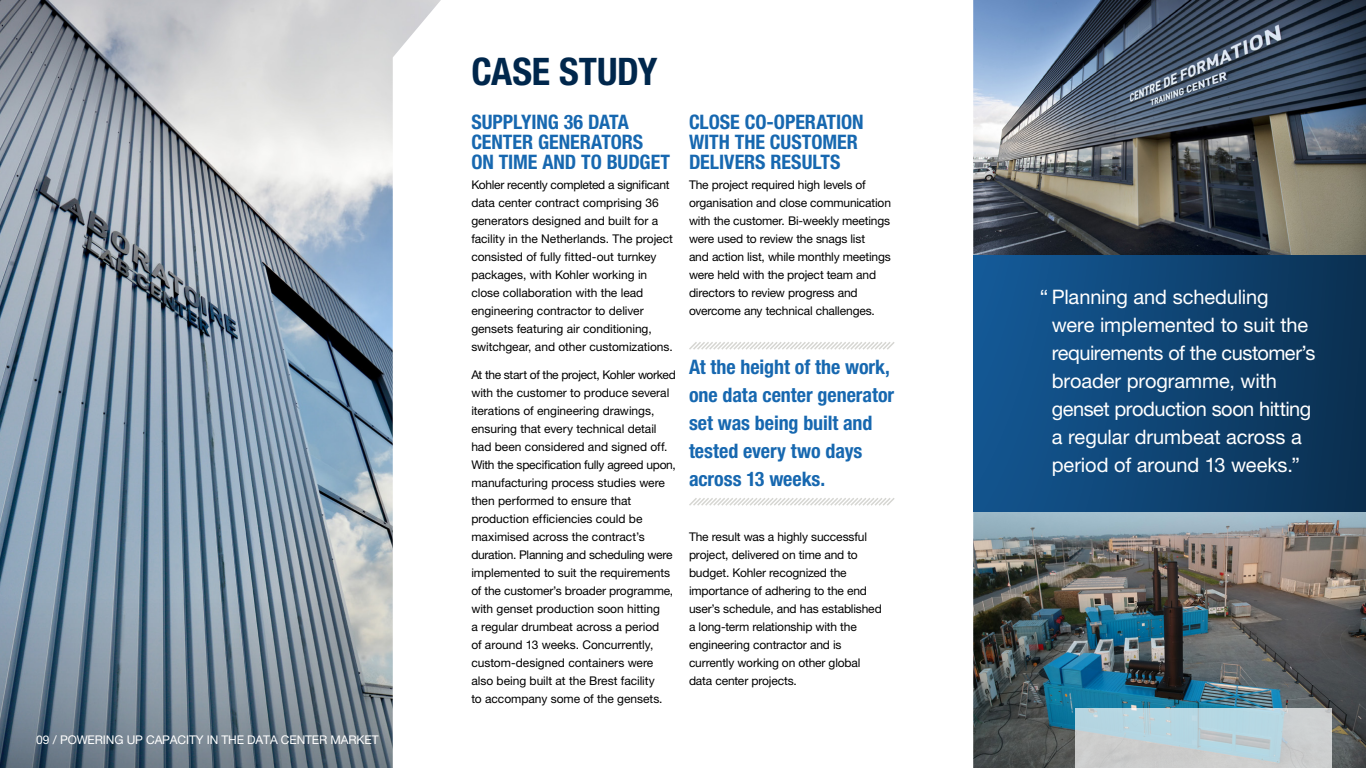
<style>
.page{position:relative;width:1366px;height:768px;background:#fff}
.page>*{position:absolute;margin:0;border:0;box-sizing:border-box;transform-origin:0 0}
.t1{font:700 condensed 38px "Helvetica Neue LT Pro";letter-spacing:-.01em;color:#00274c}
.t2{font:700 condensed 20px/20px "Helvetica Neue LT Pro";letter-spacing:-.005em;color:#1768b0}
.t3{font:20px/28px "Helvetica Neue LT Pro";letter-spacing:-.01em;color:#fff}
.t4{font:12px/18px "Helvetica Neue LT Pro";letter-spacing:-.005em;color:#000}
.t5{font:12px "Helvetica Neue LT Pro";letter-spacing:-.01em;color:#fff}
</style>
<div class="page">
<img style="left:973px;top:0;width:393px;height:256px">
<img style="left:973px;top:512px;width:393px;height:256px">
<img style="left:0;top:0;width:393px;height:594px">
<svg style="left:0;top:594px;width:393px;height:174px;background:#728391"></svg>
<div style="left:973px;top:256px;width:393px;height:256px;background:linear-gradient(to right,#145996,#0a2f50)"></div>
<svg style="left:689px;top:342px;width:206px;height:8px"></svg>
<svg style="left:689px;top:498px;width:206px;height:8px"></svg>
<svg style="left:1075px;top:708px;width:257px;height:60px;background:#c0d0d6"></svg>
<p class="t5" style="left:36px;top:732px;width:344px">09 / POWERING UP CAPACITY IN THE DATA CENTER MARKET</p>
<h1 class="t1" style="left:471px;top:49px;width:188px">CASE STUDY</h1>
<h2 class="t2" style="left:471px;top:112px;width:200px">SUPPLYING 36 DATA<br>CENTER GENERATORS<br>ON TIME AND TO BUDGET</h2>
<p class="t4" style="left:471px;top:176px;width:203px">Kohler recently completed a significant data center contract comprising 36 generators designed and built for a facility in the Netherlands. The project consisted of fully fitted-out turnkey packages, with Kohler working in close collaboration with the lead engineering contractor to deliver gensets featuring air conditioning, switchgear, and other customizations.</p>
<p class="t4" style="left:471px;top:366px;width:206px">At the start of the project, Kohler worked with the customer to produce several iterations of engineering drawings, ensuring that every technical detail had been considered and signed off.<br>With the specification fully agreed upon, manufacturing process studies were then performed to ensure that production efficiencies could be maximised across the contract’s duration. Planning and scheduling were implemented to suit the requirements of the customer’s broader programme, with genset production soon hitting<br>a regular drumbeat across a period<br>of around 13 weeks. Concurrently, custom-designed containers were also being built at the Brest facility<br>to accompany some of the gensets.</p>
<h2 class="t2" style="left:689px;top:112px;width:176px">CLOSE CO-OPERATION<br>WITH THE CUSTOMER<br>DELIVERS RESULTS</h2>
<p class="t4" style="left:689px;top:176px;width:204px">The project required high levels of organisation and close communication with the customer. Bi-weekly meetings were used to review the snags list<br>and action list, while monthly meetings were held with the project team and directors to review progress and overcome any technical challenges.</p>
<h2 class="t2" style="left:689px;top:352px;width:207px;line-height:28px">At the height of the work, one data center generator set was being built and tested every two days across 13 weeks.</h2>
<p class="t4" style="left:689px;top:528px;width:194px">The result was a highly successful project, delivered on time and to budget. Kohler recognized the importance of adhering to the end user’s schedule, and has established a long-term relationship with the engineering contractor and is currently working on other global data center projects.</p>
<h2 class="t3" style="left:1052px;top:283px;width:265px;text-indent:-12px">“ Planning and scheduling were implemented to suit the requirements of the customer’s broader programme, with genset production soon hitting a regular drumbeat across a period of around 13 weeks.”</h2>
</div>
